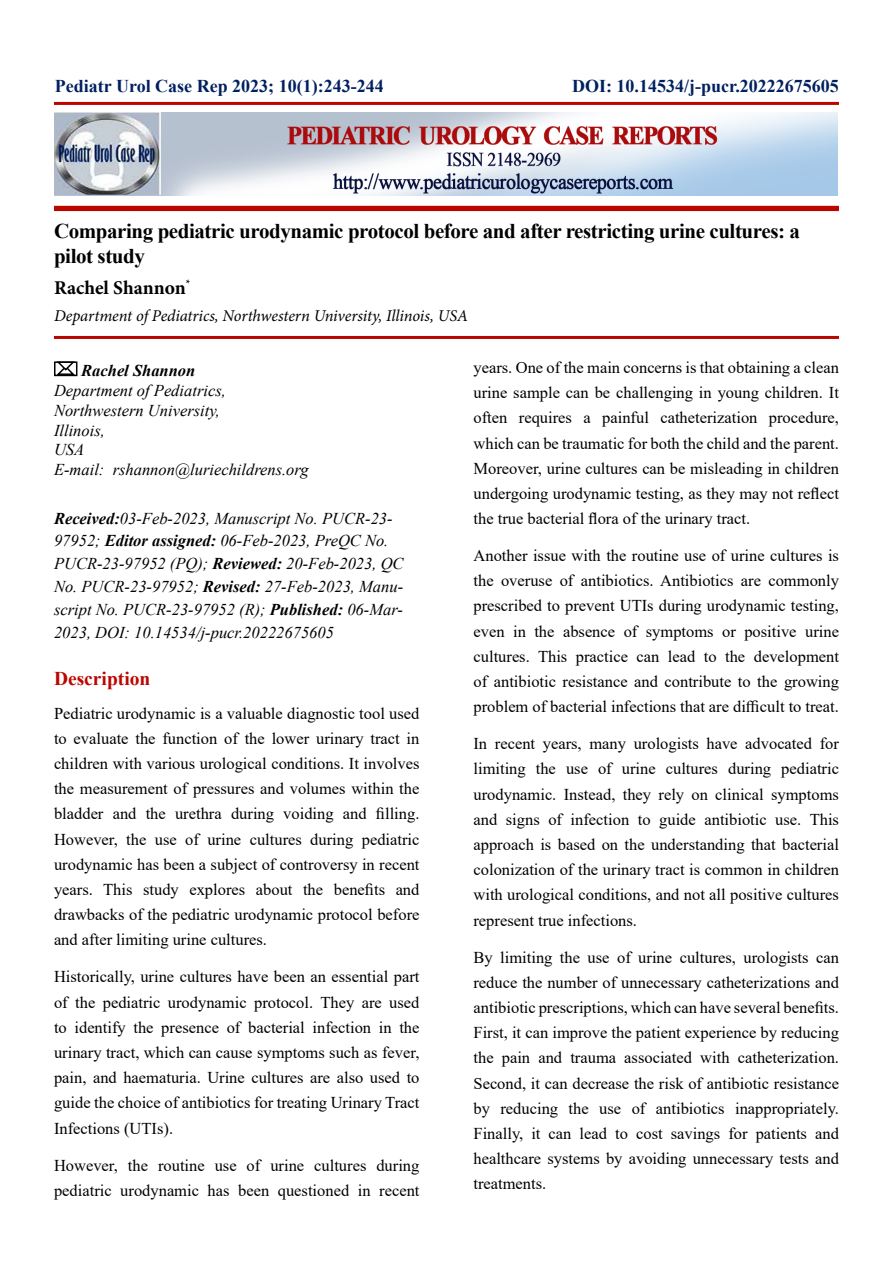
<style>
.page{position:relative;width:893px;height:1263px;background:#fff}
.page>*{position:absolute;margin:0;border:0;box-sizing:border-box;transform-origin:0 0}
.t1{font:700 21px/25.2px "Times New Roman";letter-spacing:-.02em;color:#000}
.t2{font:700 19.5px "Minion Pro";color:#000}
.t3{font:700 19.5px "Times New Roman";color:#bb0600}
.t4{font:700 18px "Times New Roman";color:#002060}
.List_Paragraph{font:16.5px/25.2px "Times New Roman";color:#000;text-align:justify}
.t5{font:italic 16.5px/22.8px "Times New Roman";color:#000}
.t6{font:italic 16.5px "Minion Pro";letter-spacing:-.005em;color:#000}
.t7{font:italic 700 16.5px "Times New Roman";color:#000}
.s1{font-weight:700}
</style>
<div class="page">
<hr style="left:54px;top:102px;width:785px;height:3px;background:#bb0600">
<div style="left:54px;top:206px;width:785px;height:5px;background:#bb0600"></div>
<img style="left:54px;top:113px;width:784px;height:82px">
<div style="left:54px;top:361px;width:23px;height:15px;border:2px solid #000"></div>
<svg style="left:55px;top:361px;width:20px;height:15px"></svg>
<hr style="left:54px;top:336px;width:785px;height:3px;background:#bb0600">
<p class="t4" style="left:55px;top:73px;width:330px">Pediatr Urol Case Rep 2023; 10(1):243-244</p>
<p class="t4" style="left:572px;top:73px;width:268px">DOI: 10.14534/j-pucr.20222675605</p>
<p class="t1" style="left:54px;top:217px;width:747px">Comparing pediatric urodynamic protocol before and after restricting urine cultures: a pilot study</p>
<p class="t2" style="left:54px;top:274px;width:138px">Rachel Shannon<sup>*</sup></p>
<p class="t6" style="left:54px;top:305px;width:416px">Department of Pediatrics, Northwestern University, Illinois, USA</p>
<p class="t7" style="left:81px;top:359px;width:116px">Rachel Shannon</p>
<p class="t5" style="left:54px;top:379px;width:173px">Department of Pediatrics,</p>
<p class="t5" style="left:54px;top:398px;width:167px">Northwestern University,</p>
<p class="t5" style="left:54px;top:418px;width:52px">Illinois,</p>
<p class="t5" style="left:54px;top:438px;width:32px">USA</p>
<p class="t5" style="left:54px;top:458px;width:256px">E-mail: rshannon@luriechildrens.org</p>
<p class="t5" style="left:54px;top:506px;width:351px"><span class="s1">Received:</span>03-Feb-2023, Manuscript No. PUCR-23- 97952; <span class="s1">Editor assigned:</span> 06-Feb-2023, PreQC No.<br>PUCR-23-97952 (PQ); <span class="s1">Reviewed:</span> 20-Feb-2023, QC No. PUCR-23-97952; <span class="s1">Revised:</span> 27-Feb-2023, Manu&shy;script No. PUCR-23-97952 (R); <span class="s1">Published:</span> 06-Mar-2023, DOI: 10.14534/j-pucr.20222675605</p>
<p class="List_Paragraph" style="left:473px;top:354px;width:367px">years. One of the main concerns is that obtaining a clean urine sample can be challenging in young children. It often requires a painful catheterization procedure, which can be traumatic for both the child and the parent.<br>Moreover, urine cultures can be misleading in children undergoing urodynamic testing, as they may not reflect the true bacterial flora of the urinary tract.</p>
<p class="List_Paragraph" style="left:473px;top:542px;width:367px">Another issue with the routine use of urine cultures is the overuse of antibiotics. Antibiotics are commonly prescribed to prevent UTIs during urodynamic testing, even in the absence of symptoms or positive urine cultures. This practice can lead to the development of antibiotic resistance and contribute to the growing problem of bacterial infections that are difficult to treat.</p>
<p class="List_Paragraph" style="left:473px;top:731px;width:367px">In recent years, many urologists have advocated for limiting the use of urine cultures during pediatric urodynamic. Instead, they rely on clinical symptoms and signs of infection to guide antibiotic use. This approach is based on the understanding that bacterial colonization of the urinary tract is common in children with urological conditions, and not all positive cultures represent true infections.</p>
<p class="List_Paragraph" style="left:473px;top:944px;width:367px">By limiting the use of urine cultures, urologists can reduce the number of unnecessary catheterizations and antibiotic prescriptions, which can have several benefits.<br>First, it can improve the patient experience by reducing the pain and trauma associated with catheterization.<br>Second, it can decrease the risk of antibiotic resistance by reducing the use of antibiotics inappropriately.<br>Finally, it can lead to cost savings for patients and healthcare systems by avoiding unnecessary tests and treatments.</p>
<p class="t3" style="left:54px;top:664px;width:98px">Description</p>
<p class="List_Paragraph" style="left:54px;top:700px;width:367px">Pediatric urodynamic is a valuable diagnostic tool used to evaluate the function of the lower urinary tract in children with various urological conditions. It involves the measurement of pressures and volumes within the bladder and the urethra during voiding and filling.<br>However, the use of urine cultures during pediatric urodynamic has been a subject of controversy in recent years. This study explores about the benefits and drawbacks of the pediatric urodynamic protocol before and after limiting urine cultures.</p>
<p class="List_Paragraph" style="left:54px;top:964px;width:367px">Historically, urine cultures have been an essential part of the pediatric urodynamic protocol. They are used to identify the presence of bacterial infection in the urinary tract, which can cause symptoms such as fever, pain, and haematuria. Urine cultures are also used to guide the choice of antibiotics for treating Urinary Tract Infections (UTIs).</p>
<p class="List_Paragraph" style="left:54px;top:1152px;width:367px">However, the routine use of urine cultures during pediatric urodynamic has been questioned in recent</p>
</div>
